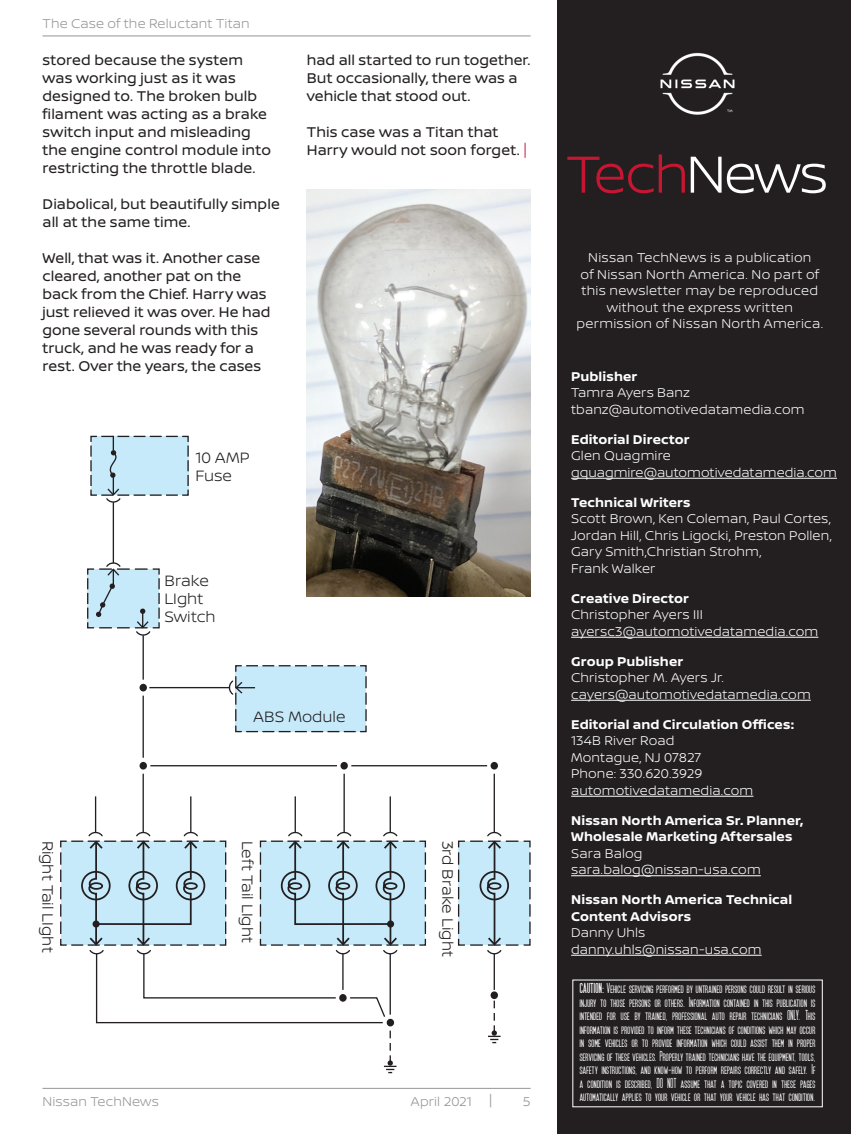
<style>
.page{position:relative;width:851px;height:1134px;background:#fff}
.page>*{position:absolute;margin:0;border:0;box-sizing:border-box;transform-origin:0 0}
.NTN_Mag_Title{font:300 55.35px "Nissan Brand";letter-spacing:-.04em;color:#c51632}
.Table_Copy{font:300 15.9px/17.7px "Nissan Brand";color:#231f20}
.Caution_Statement{font:15px/13.5px "SF Movie Poster Condensed";letter-spacing:.015em;color:#fff;text-align:justify;scale:1.25 1}
.Body_Copy{font:15px/18px "Nissan Brand";letter-spacing:.005em;color:#231f20}
.TOC_-_staff{font:300 13.5px/16.5px "Nissan Brand";letter-spacing:.01em;color:#fff}
.TOC_-_title{font:700 13.5px/16.5px "Nissan Brand";letter-spacing:.01em;color:#fff}
.footer_-_left_page{font:300 13.5px "Nissan Brand";letter-spacing:.01em;color:#939598}
.s1{font-weight:300;color:#c51632}
.s2{color:#fff}
.s3{font-weight:700}
</style>
<div class="page">
<div style="left:557px;top:0;width:293px;height:1134px;background:#231f20"></div>
<hr style="left:42px;top:1088px;width:488px;height:1px;background:#939598">
<hr style="left:42px;top:36px;width:488px;height:1px;background:#939598">
<img style="left:307px;top:190px;width:223px;height:406px">
<hr style="left:113px;top:502px;width:1px;height:61px;background:#231f20">
<svg style="left:90px;top:435px;width:99px;height:68px;background:#c1deeb"></svg>
<hr style="left:142px;top:635px;width:2px;height:45px;background:#231f20">
<svg style="left:87px;top:562px;width:73px;height:74px"></svg>
<hr style="left:149px;top:687px;width:80px;height:1px;background:#231f20">
<hr style="left:142px;top:774px;width:2px;height:58px;background:#231f20">
<hr style="left:95px;top:796px;width:1px;height:36px;background:#231f20">
<hr style="left:190px;top:796px;width:1px;height:36px;background:#231f20">
<hr style="left:294px;top:796px;width:2px;height:36px;background:#231f20">
<hr style="left:389px;top:796px;width:2px;height:36px;background:#231f20">
<hr style="left:493px;top:954px;width:2px;height:36px;background:#231f20">
<hr style="left:343px;top:774px;width:2px;height:58px;background:#231f20">
<hr style="left:493px;top:774px;width:2px;height:58px;background:#231f20">
<svg style="left:228px;top:665px;width:139px;height:68px;background:#c2e1ef"></svg>
<div style="left:139px;top:684px;width:8px;height:7px;background:#231f20;border-radius:50%"></div>
<div style="left:139px;top:762px;width:8px;height:8px;background:#231f20;border-radius:50%"></div>
<div style="left:340px;top:762px;width:8px;height:8px;background:#231f20;border-radius:50%"></div>
<div style="left:490px;top:991px;width:8px;height:8px;background:#231f20;border-radius:50%"></div>
<div style="left:490px;top:762px;width:8px;height:8px;background:#231f20;border-radius:50%"></div>
<hr style="left:142px;top:696px;width:2px;height:62px;background:#231f20">
<hr style="left:150px;top:765px;width:187px;height:1px;background:#231f20">
<hr style="left:351px;top:765px;width:136px;height:1px;background:#231f20">
<svg style="left:457px;top:831px;width:74px;height:124px"></svg>
<div style="left:479px;top:871px;width:30px;height:29px;border:2px solid #231f20;border-radius:50%"></div>
<svg style="left:60px;top:831px;width:366px;height:193px"></svg>
<svg style="left:384px;top:1031px;width:12px;height:42px"></svg>
<svg style="left:488px;top:1001px;width:12px;height:42px"></svg>
<hr style="left:571px;top:478px;width:265px;height:1px;background:#fff">
<hr style="left:571px;top:637px;width:247px;height:1px;background:#fff">
<hr style="left:571px;top:700px;width:239px;height:1px;background:#fff">
<hr style="left:571px;top:796px;width:182px;height:1px;background:#fff">
<hr style="left:571px;top:875px;width:189px;height:1px;background:#fff">
<hr style="left:571px;top:955px;width:190px;height:1px;background:#fff">
<img style="left:660px;top:52px;width:75px;height:63px">
<p class="footer_-_left_page" style="left:43px;top:14px;width:209px">The Case of the Reluctant Titan</p>
<p class="Body_Copy" style="left:43px;top:50px;width:230px">stored because the system was working just as it was designed to. The broken bulb filament was acting as a brake switch input and misleading the engine control module into restricting the throttle blade.</p>
<p class="Body_Copy" style="left:43px;top:194px;width:239px">Diabolical, but beautifully simple all at the same time.</p>
<p class="Body_Copy" style="left:43px;top:248px;width:229px">Well, that was it. Another case cleared, another pat on the back from the Chief. Harry was just relieved it was over. He had gone several rounds with this truck, and he was ready for a rest. Over the years, the cases</p>
<p class="Body_Copy" style="left:307px;top:50px;width:225px">had all started to run together.<br>But occasionally, there was a vehicle that stood out.</p>
<p class="Body_Copy" style="left:307px;top:122px;width:222px">This case was a Titan that<br>Harry would not soon forget. <span class="s1">|</span></p>
<p class="Table_Copy" style="left:195px;top:448px;width:56px">10 AMP<br>Fuse</p>
<p class="Table_Copy" style="left:164px;top:571px;width:53px">Brake<br>LIght<br>Switch</p>
<p class="Table_Copy" style="left:254px;top:707px;width:93px">ABS Module</p>
<p class="Table_Copy" style="left:57px;top:841px;width:113px;rotate:90deg">Right Tail LIght</p>
<p class="Table_Copy" style="left:257px;top:841px;width:104px;rotate:90deg">Left Tail LIght</p>
<p class="Table_Copy" style="left:457px;top:841px;width:118px;rotate:90deg">3rd Brake Light</p>
<p class="footer_-_left_page" style="left:43px;top:1092px;width:118px">Nissan TechNews</p>
<p class="footer_-_left_page" style="left:411px;top:1092px;width:63px">April 2021</p>
<p class="footer_-_left_page" style="left:489px;top:1090px;width:5px">|</p>
<p class="footer_-_left_page" style="left:523px;top:1092px;width:9px">5</p>
<p class="NTN_Mag_Title" style="left:566px;top:134px;width:263px">Tech<span class="s2">News</span></p>
<p class="TOC_-_staff" style="left:576px;top:249px;width:248px;text-align:center">Nissan TechNews is a publication<br>of Nissan North America. No part of this newsletter may be reproduced without the express written permission of Nissan North America.</p>
<p class="TOC_-_title" style="left:571px;top:368px;width:68px">Publisher</p>
<p class="TOC_-_staff" style="left:571px;top:384px;width:235px">Tamra Ayers Banz tbanz@automotivedatamedia.com</p>
<p class="TOC_-_title" style="left:571px;top:431px;width:120px">Editorial Director</p>
<p class="TOC_-_staff" style="left:571px;top:447px;width:267px">Glen Quagmire gquagmire@automotivedatamedia.com</p>
<p class="TOC_-_title" style="left:571px;top:494px;width:121px">Technical Writers</p>
<p class="TOC_-_staff" style="left:571px;top:510px;width:262px">Scott Brown, Ken Coleman, Paul Cortes,<br>Jordan Hill, Chris Ligocki, Preston Pollen,<br>Gary Smith,Christian Strohm,<br>Frank Walker</p>
<p class="TOC_-_title" style="left:571px;top:590px;width:119px">Creative Director</p>
<p class="TOC_-_staff" style="left:571px;top:606px;width:249px">Christopher Ayers III ayersc3@automotivedatamedia.com</p>
<p class="TOC_-_title" style="left:571px;top:653px;width:114px">Group Publisher</p>
<p class="TOC_-_staff" style="left:571px;top:669px;width:241px">Christopher M. Ayers Jr. cayers@automotivedatamedia.com</p>
<p class="TOC_-_title" style="left:571px;top:716px;width:224px">Editorial and Circulation Offices:</p>
<p class="TOC_-_staff" style="left:571px;top:732px;width:184px">134B River Road<br>Montague, NJ 07827<br>Phone: 330.620.3929 automotivedatamedia.com</p>
<p class="TOC_-_title" style="left:571px;top:812px;width:234px">Nissan North America Sr. Planner,<br>Wholesale Marketing Aftersales</p>
<p class="TOC_-_staff" style="left:571px;top:845px;width:191px">Sara Balog sara.balog@nissan-usa.com</p>
<p class="TOC_-_title" style="left:571px;top:891px;width:222px">Nissan North America Technical<br>Content Advisors</p>
<p class="TOC_-_staff" style="left:571px;top:924px;width:192px">Danny Uhls danny.uhls@nissan-usa.com</p>
<p class="Caution_Statement" style="left:579px;top:981px;width:190px"><span class="s3">CAUTION:</span> Vehicle servicing performed by untrained persons could result in serious injury to those persons or others. Information contained in this publication is intended for use by trained, professional auto repair technicians ONLY. This information is provided to inform these technicians of conditions which may occur in some vehicles or to provide information which could assist them in proper servicing of these vehicles. Properly trained technicians have the equipment, tools, safety instructions, and know-how to perform repairs correctly and safely. If a condition is described, DO NOT assume that a topic covered in these pages automatically applies to your vehicle or that your vehicle has that condition.</p>
</div>
